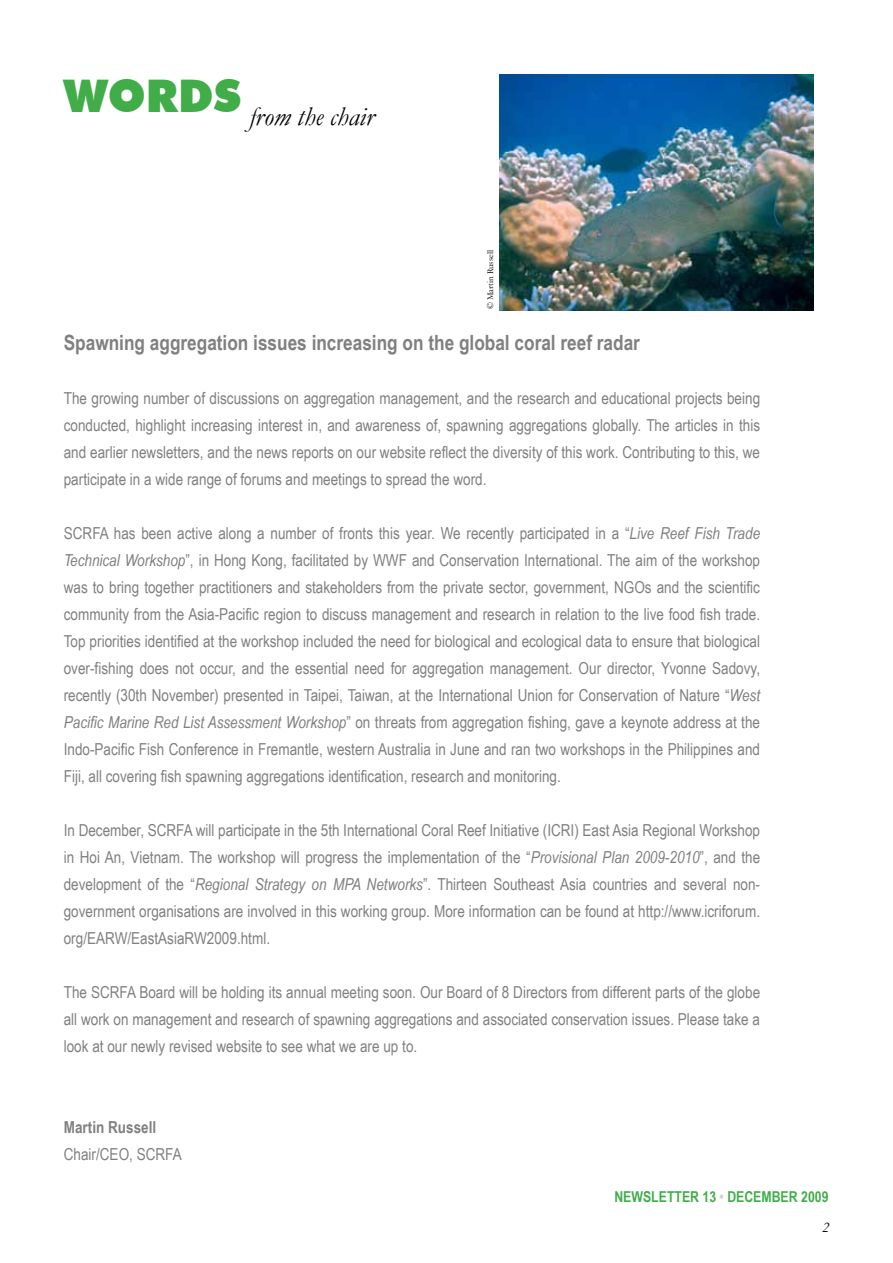
<style>
.page{position:relative;width:893px;height:1263px;background:#fff}
.page>*{position:absolute;margin:0;border:0;box-sizing:border-box;transform-origin:0 0}
.t1{font:italic 27px "Garamond";color:#000}
.t2{font:700 21px "Arial Narrow";color:#808080}
.t3{font:16.5px/27px "Arial Narrow";color:#808080;text-align:justify}
.t4{font:700 16.5px "Arial Narrow";color:#808080}
.t5{font:700 15px "Arial Narrow";color:#41ad49}
.t6{font:italic 15px "Garamond";color:#000}
.t7{font:9px "Garamond";color:#000}
.s1{font-style:italic}
.s2{color:#d1d3d4}
</style>
<div class="page">
<img style="left:499px;top:75px;width:315px;height:236px">
<h1 class="t1" style="left:64px;top:100px;width:312px"><sup>WORDS</sup> from the chair</h1>
<p class="t7" style="left:485px;top:309px;width:61px;rotate:-90deg">© Martin Russell</p>
<p class="t2" style="left:64px;top:330px;width:578px">Spawning aggregation issues increasing on the global coral reef radar</p>
<p class="t3" style="left:64px;top:384px;width:698px">The growing number of discussions on aggregation management, and the research and educational projects being conducted, highlight increasing interest in, and awareness of, spawning aggregations globally. The articles in this and earlier newsletters, and the news reports on our website reflect the diversity of this work. Contributing to this, we participate in a wide range of forums and meetings to spread the word.</p>
<p class="t3" style="left:64px;top:519px;width:698px">SCRFA has been active along a number of fronts this year. We recently participated in a “<span class="s1">Live Reef Fish Trade Technical Workshop</span>”, in Hong Kong, facilitated by WWF and Conservation International. The aim of the workshop was to bring together practitioners and stakeholders from the private sector, government, NGOs and the scientific community from the Asia-Pacific region to discuss management and research in relation to the live food fish trade.<br>Top priorities identified at the workshop included the need for biological and ecological data to ensure that biological over-fishing does not occur, and the essential need for aggregation management. Our director, Yvonne Sadovy, recently (30th November) presented in Taipei, Taiwan, at the International Union for Conservation of Nature “<span class="s1">West Pacific Marine Red List Assessment Workshop</span>” on threats from aggregation fishing, gave a keynote address at the Indo-Pacific Fish Conference in Fremantle, western Australia in June and ran two workshops in the Philippines and Fiji, all covering fish spawning aggregations identification, research and monitoring.</p>
<p class="t3" style="left:64px;top:816px;width:698px">In December, SCRFA will participate in the 5th International Coral Reef Initiative (ICRI) East Asia Regional Workshop in Hoi An, Vietnam. The workshop will progress the implementation of the “<span class="s1">Provisional Plan 2009-2010</span>”, and the development of the “<span class="s1">Regional Strategy on MPA Networks</span>”. Thirteen Southeast Asia countries and several non&shy;government organisations are involved in this working group. More information can be found at http://www.icriforum. org/EARW/EastAsiaRW2009.html.</p>
<p class="t3" style="left:64px;top:978px;width:698px">The SCRFA Board will be holding its annual meeting soon. Our Board of 8 Directors from different parts of the globe all work on management and research of spawning aggregations and associated conservation issues. Please take a look at our newly revised website to see what we are up to.</p>
<p class="t4" style="left:64px;top:1117px;width:94px">Martin Russell</p>
<p class="t3" style="left:64px;top:1140px;width:120px">Chair/CEO, SCRFA</p>
<p class="t5" style="left:614px;top:1188px;width:216px">NEWSLETTER 13 <span class="s2">•</span> DECEMBER 2009</p>
<p class="t6" style="left:822px;top:1219px;width:9px">2</p>
</div>
